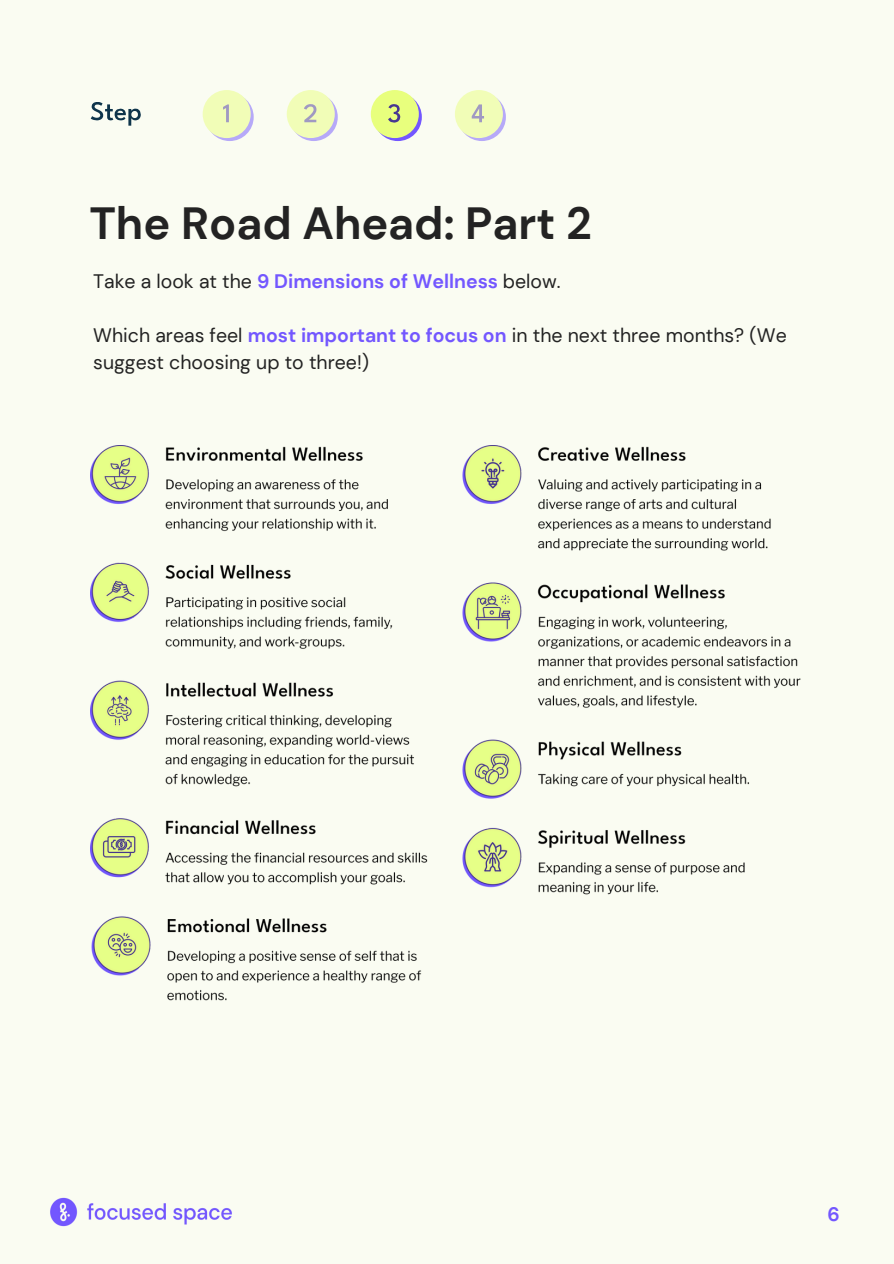
<style>
.page{position:relative;width:894px;height:1264px;background:#fff}
.page>*{position:absolute;margin:0;border:0;box-sizing:border-box;transform-origin:0 0}
.t1{font:700 45px "DM Sans";color:#232323}
.t2{font:19.5px/27px "DM Sans";color:#232323}
.t3{font:700 19.5px "DM Sans";color:#7357ff}
.s1{font-weight:400;color:#232323}
.s2{font-weight:700;color:#7357ff}
</style>
<div class="page">
<div style="left:0;top:0;width:893px;height:1263px;background:#fafcf2"></div>
<svg style="left:91px;top:102px;width:50px;height:24px"></svg>
<svg style="left:205px;top:93px;width:49px;height:48px"></svg>
<div style="left:202px;top:90px;width:48px;height:48px;background:#f1fdb7;border-radius:50%"></div>
<svg style="left:223px;top:104px;width:6px;height:18px"></svg>
<svg style="left:290px;top:93px;width:48px;height:48px"></svg>
<div style="left:286px;top:90px;width:49px;height:48px;background:#f1fdb7;border-radius:50%"></div>
<svg style="left:304px;top:104px;width:12px;height:18px"></svg>
<svg style="left:374px;top:93px;width:48px;height:48px"></svg>
<div style="left:371px;top:90px;width:48px;height:48px;background:#e8ff7d;border-radius:50%"></div>
<svg style="left:388px;top:104px;width:12px;height:19px"></svg>
<svg style="left:457px;top:93px;width:49px;height:48px"></svg>
<div style="left:454px;top:90px;width:48px;height:48px;background:#f1fdb7;border-radius:50%"></div>
<svg style="left:471px;top:104px;width:13px;height:18px"></svg>
<img style="left:90px;top:445px;width:711px;height:556px">
<img style="left:50px;top:1197px;width:182px;height:30px">
<p class="t1" style="left:89px;top:194px;width:504px">The Road Ahead: Part 2</p>
<p class="t3" style="left:93px;top:268px;width:468px"><span class="s1">Take a look at the</span> 9 Dimensions of Wellness <span class="s1">below.</span></p>
<p class="t2" style="left:93px;top:321px;width:694px">Which areas feel <span class="s2">most important to focus on</span> in the next three months? (We suggest choosing up to three!)</p>
<p class="t3" style="left:827px;top:1201px;width:14px">6</p>
</div>
